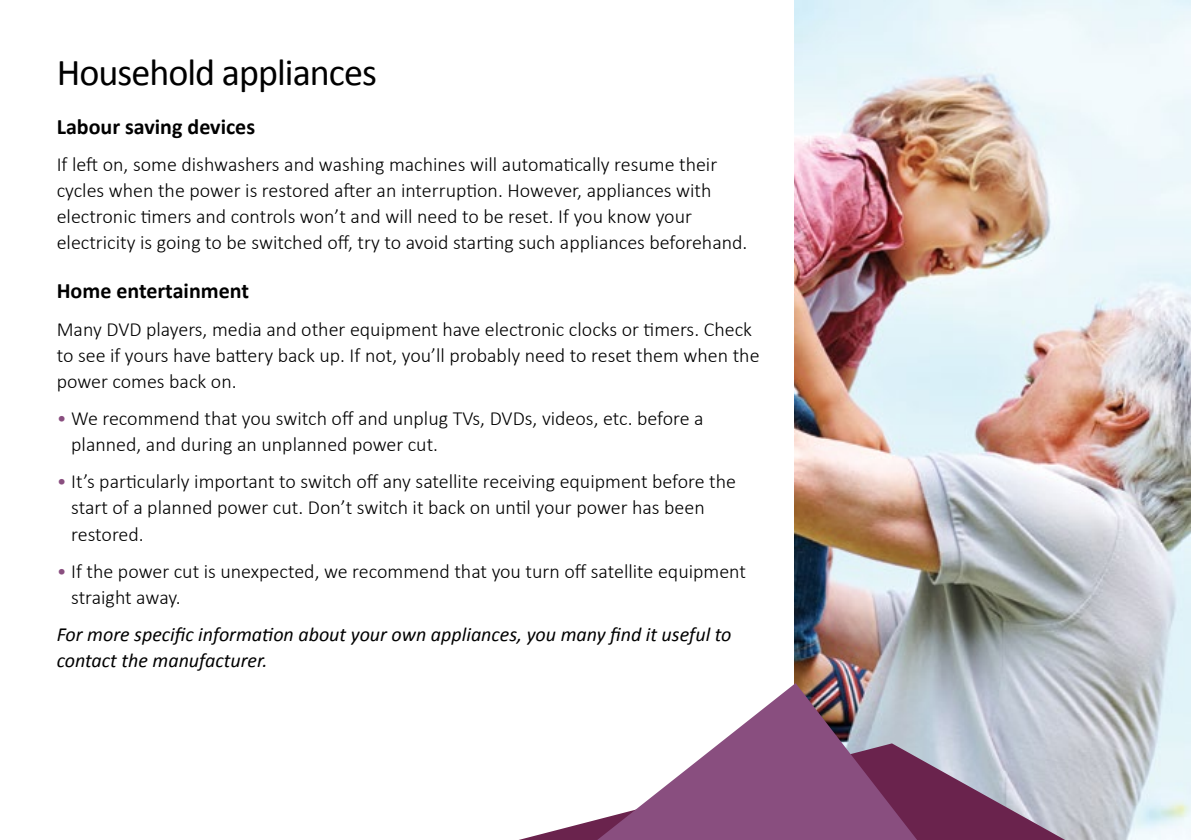
<style>
.page{position:relative;width:1191px;height:840px;background:#fff}
.page>*{position:absolute;margin:0;border:0;box-sizing:border-box;transform-origin:0 0}
.t1{font:38px "Calibri";letter-spacing:-.025em;color:#000}
.t2{font:700 22px "Calibri";color:#000}
.t3{font:300 20px/26px "Calibri";color:#000}
.t4{font:italic 20px/26px "Calibri";color:#000}
.s1{color:#894e7f}
</style>
<div class="page">
<img style="left:794px;top:0;width:397px;height:839px">
<svg style="left:522px;top:743px;width:543px;height:96px"></svg>
<svg style="left:597px;top:682px;width:320px;height:157px;fill:#894e7f"></svg>
<h1 class="t1" style="left:57px;top:49px;width:322px">Household appliances</h1>
<p class="t2" style="left:57px;top:113px;width:200px">Labour saving devices</p>
<p class="t3" style="left:57px;top:151px;width:692px">If left on, some dishwashers and washing machines will automatically resume their cycles when the power is restored after an interruption. However, appliances with electronic timers and controls won’t and will need to be reset. If you know your electricity is going to be switched off, try to avoid starting such appliances beforehand.</p>
<p class="t2" style="left:57px;top:277px;width:194px">Home entertainment</p>
<p class="t3" style="left:57px;top:315px;width:704px">Many DVD players, media and other equipment have electronic clocks or timers. Check to see if yours have battery back up. If not, you’ll probably need to reset them when the power comes back on.</p>
<p class="t3" style="left:71px;top:404px;width:634px;text-indent:-14px"><span class="s1">•</span> We recommend that you switch off and unplug TVs, DVDs, videos, etc. before a planned, and during an unplanned power cut.</p>
<p class="t3" style="left:71px;top:467px;width:666px;text-indent:-14px"><span class="s1">•</span> It’s particularly important to switch off any satellite receiving equipment before the start of a planned power cut. Don’t switch it back on until your power has been restored.</p>
<p class="t3" style="left:71px;top:557px;width:676px;text-indent:-14px"><span class="s1">•</span> If the power cut is unexpected, we recommend that you turn off satellite equipment straight away.</p>
<p class="t4" style="left:57px;top:620px;width:676px">For more specific information about your own appliances, you many find it useful to contact the manufacturer.</p>
</div>
